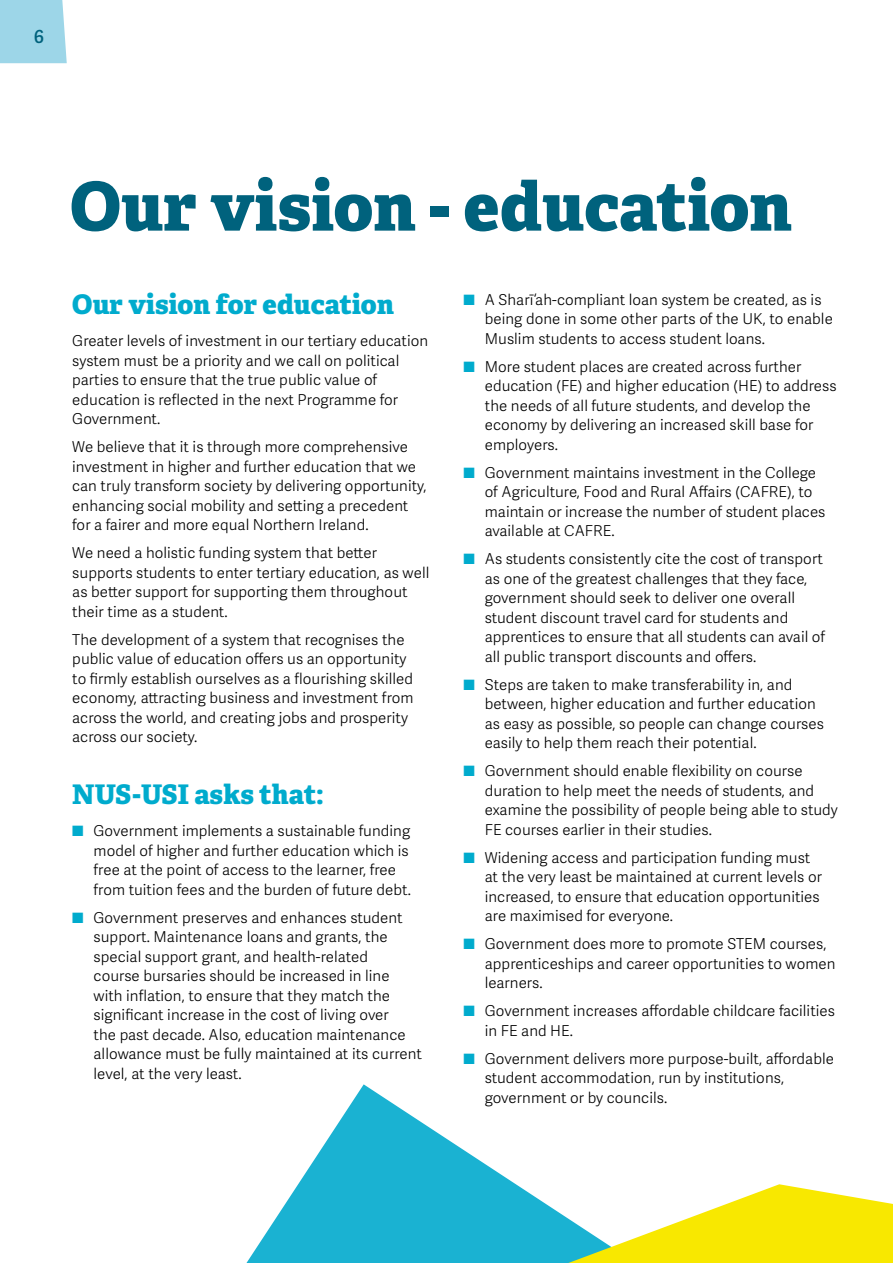
<style>
.page{position:relative;width:893px;height:1263px;background:#fff}
.page>*{position:absolute;margin:0;border:0;box-sizing:border-box;transform-origin:0 0}
.main_heading{font:800 67.5px "Adelle";letter-spacing:.005em;color:#00627d}
.title_head{font:800 27px "Adelle";letter-spacing:.005em;color:#00abcd}
.body{font:600 18px "Adelle Sans";color:#00627d}
.body-2{font:300 15px/19.5px "Adelle Sans";letter-spacing:.005em;color:#000}
.s1{color:#00abcd}
</style>
<div class="page">
<div style="left:0;top:0;width:67px;height:63px;background:#9dd6e8"></div>
<svg style="left:298px;top:1084px;width:218px;height:100px"></svg>
<svg style="left:246px;top:1184px;width:647px;height:79px"></svg>
<p class="body" style="left:34px;top:24px;width:12px">6</p>
<p class="main_heading" style="left:70px;top:163px;width:723px">Our vision - education</p>
<p class="title_head" style="left:72px;top:287px;width:323px">Our vision for education</p>
<p class="body-2" style="left:72px;top:330px;width:357px">Greater levels of investment in our tertiary education system must be a priority and we call on political parties to ensure that the true public value of education is reflected in the next Programme for Government.</p>
<p class="body-2" style="left:72px;top:436px;width:356px">We believe that it is through more comprehensive investment in higher and further education that we can truly transform society by delivering opportunity, enhancing social mobility and setting a precedent for a fairer and more equal Northern Ireland.</p>
<p class="body-2" style="left:72px;top:542px;width:359px">We need a holistic funding system that better supports students to enter tertiary education, as well as better support for supporting them throughout their time as a student.</p>
<p class="body-2" style="left:72px;top:629px;width:343px">The development of a system that recognises the public value of education offers us an opportunity to firmly establish ourselves as a flourishing skilled economy, attracting business and investment from across the world, and creating jobs and prosperity across our society.</p>
<p class="title_head" style="left:72px;top:777px;width:253px">NUS-USI asks that:</p>
<p class="body-2" style="left:94px;top:821px;width:319px;text-indent:-21px"><span class="s1">■</span> Government implements a sustainable funding model of higher and further education which is free at the point of access to the learner, free from tuition fees and the burden of future debt.</p>
<p class="body-2" style="left:94px;top:907px;width:330px;text-indent:-21px"><span class="s1">■</span> Government preserves and enhances student support. Maintenance loans and grants, the special support grant, and health-related<br>course bursaries should be increased in line with inflation, to ensure that they match the significant increase in the cost of living over<br>the past decade. Also, education maintenance allowance must be fully maintained at its current level, at the very least.</p>
<p class="body-2" style="left:485px;top:289px;width:350px;text-indent:-21px"><span class="s1">■</span> A Sharī‘ah-compliant loan system be created, as is being done in some other parts of the UK, to enable<br>Muslim students to access student loans.</p>
<p class="body-2" style="left:485px;top:356px;width:353px;text-indent:-21px"><span class="s1">■</span> More student places are created across further education (FE) and higher education (HE) to address the needs of all future students, and develop the economy by delivering an increased skill base for employers.</p>
<p class="body-2" style="left:485px;top:462px;width:342px;text-indent:-21px"><span class="s1">■</span> Government maintains investment in the College of Agriculture, Food and Rural Affairs (CAFRE), to maintain or increase the number of student places available at CAFRE.</p>
<p class="body-2" style="left:485px;top:549px;width:342px;text-indent:-21px"><span class="s1">■</span> As students consistently cite the cost of transport as one of the greatest challenges that they face, government should seek to deliver one overall student discount travel card for students and apprentices to ensure that all students can avail of all public transport discounts and offers.</p>
<p class="body-2" style="left:485px;top:674px;width:341px;text-indent:-21px"><span class="s1">■</span> Steps are taken to make transferability in, and between, higher education and further education as easy as possible, so people can change courses easily to help them reach their potential.</p>
<p class="body-2" style="left:485px;top:761px;width:355px;text-indent:-21px"><span class="s1">■</span> Government should enable flexibility on course duration to help meet the needs of students, and examine the possibility of people being able to study FE courses earlier in their studies.</p>
<p class="body-2" style="left:485px;top:847px;width:339px;text-indent:-21px"><span class="s1">■</span> Widening access and participation funding must at the very least be maintained at current levels or increased, to ensure that education opportunities are maximised for everyone.</p>
<p class="body-2" style="left:485px;top:934px;width:352px;text-indent:-21px"><span class="s1">■</span> Government does more to promote STEM courses, apprenticeships and career opportunities to women learners.</p>
<p class="body-2" style="left:485px;top:1001px;width:352px;text-indent:-21px"><span class="s1">■</span> Government increases affordable childcare facilities in FE and HE.</p>
<p class="body-2" style="left:485px;top:1048px;width:351px;text-indent:-21px"><span class="s1">■</span> Government delivers more purpose-built, affordable student accommodation, run by institutions, government or by councils.</p>
</div>
